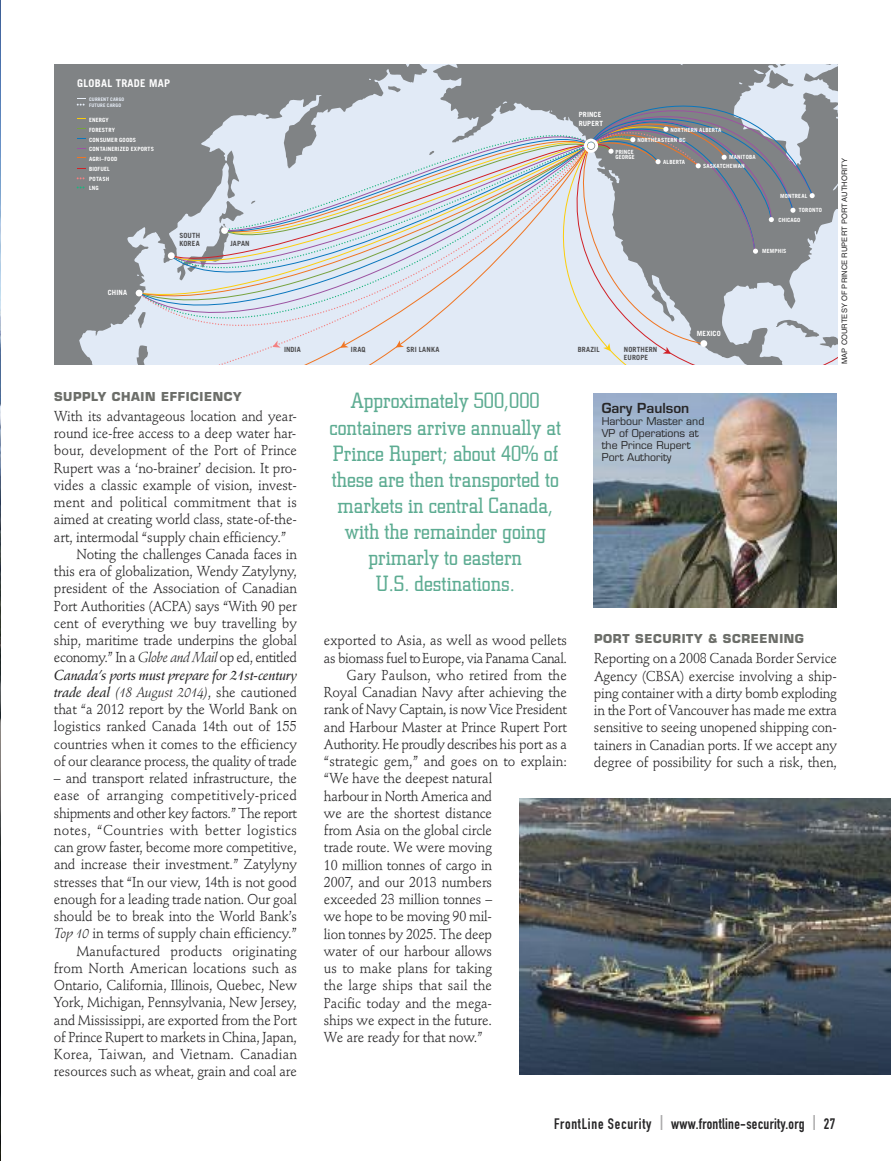
<style>
.page{position:relative;width:891px;height:1161px;background:#fff}
.page>*{position:absolute;margin:0;border:0;box-sizing:border-box;transform-origin:0 0}
.t1{font:300 22.2px/26.1px "Square Slabserif 711 BT";color:#5dac92;text-align:center}
.t2{font:15px "DIN Engschrift";letter-spacing:.02em;color:#272627}
.t3{font:14.25px/17.2px "Stempel Schneidler";letter-spacing:-.01em;color:#272627;text-align:justify;scale:.95 1}
.t4{font:14.25px "Stempel Schneidler";letter-spacing:-.03em;color:#272627;scale:.95 1}
.t5{font:14.25px "Stempel Schneidler";letter-spacing:.01em;color:#272627;scale:.95 1}
.t6{font:italic 14.25px "Stempel Schneidler Med";letter-spacing:-.01em;color:#272627;scale:.95 1}
.t7{font:600 13.5px "Eurostile";color:#272627}
.t8{font:700 12px "Eurostile";letter-spacing:.05em;color:#6c6e69}
.t9{font:700 10.65px "Trade Gothic";letter-spacing:.025em;color:#fff}
.t10{font:10.5px/12px "Eurostile";color:#272627}
.t11{font:7.5px "Helvetica";letter-spacing:.01em;color:#272627}
.t12{font:700 7.2px/8.6px "Trade Gothic";letter-spacing:.02em;color:#4d4d4f}
.t13{font:700 7.2px/8.6px "Trade Gothic";letter-spacing:.015em;color:#fff}
.t14{font:700 5.85px/9.9px "Trade Gothic";letter-spacing:.025em;color:#fff}
.t15{font:700 5.7px/10.6px "Trade Gothic";letter-spacing:.025em;color:#fff}
.t16{font:700 4.8px/6.3px "Trade Gothic";letter-spacing:.03em;color:#e7eef8}
.s1{font-style:italic}
.s2{font-family:"Stempel Schneidler Med";font-style:italic}
.s3{font-size:21px;color:#a9a8a9}
</style>
<div class="page">
<img style="left:0;top:0;width:1px;height:1161px">
<svg style="left:54px;top:64px;width:373px;height:82px;background:#878b8d"></svg>
<svg style="left:429px;top:64px;width:4px;height:39px"></svg>
<svg style="left:433px;top:64px;width:92px;height:39px;background:#8d9195"></svg>
<svg style="left:223px;top:103px;width:302px;height:43px;background:#cbd2dc"></svg>
<svg style="left:54px;top:146px;width:471px;height:218px;background:#9ea3a7"></svg>
<svg style="left:201px;top:148px;width:324px;height:216px;background:#d8dee5"></svg>
<svg style="left:77px;top:177px;width:8px;height:2px"></svg>
<svg style="left:77px;top:98px;width:9px;height:8px"></svg>
<div style="left:168px;top:252px;width:7px;height:7px;background:#fff;border-radius:50%"></div>
<div style="left:136px;top:290px;width:7px;height:6px;background:#fff;border-radius:50%"></div>
<div style="left:221px;top:227px;width:7px;height:7px;background:#fff;border-radius:50%"></div>
<svg style="left:525px;top:64px;width:312px;height:300px;background:#a9aeb4"></svg>
<div style="left:700px;top:340px;width:7px;height:7px;background:#fff;border-radius:50%"></div>
<img style="left:519px;top:798px;width:372px;height:276px">
<img style="left:594px;top:394px;width:243px;height:213px">
<p class="t9" style="left:77px;top:79px;width:94px">GLOBAL TRADE MAP</p>
<p class="t16" style="left:89px;top:96px;width:37px">CURRENT CARGO<br>FUTURE CARGO</p>
<p class="t14" style="left:89px;top:115px;width:48px">ENERGY<br>FORESTRY<br>CONSUMER GOODS</p>
<p class="t14" style="left:89px;top:144px;width:66px">CONTAINERIZED EXPORTS<br>AGRI–FOOD</p>
<p class="t14" style="left:89px;top:175px;width:22px;line-height:9.1px">POTASH<br>LNG</p>
<p class="t14" style="left:89px;top:164px;width:22px">BIOFUEL</p>
<p class="t13" style="left:108px;top:289px;width:21px">CHINA</p>
<p class="t12" style="left:179px;top:232px;width:22px">SOUTH<br>KOREA</p>
<p class="t12" style="left:230px;top:239px;width:21px">JAPAN</p>
<p class="t13" style="left:579px;top:111px;width:26px">PRINCE<br>RUPERT</p>
<p class="t15" style="left:637px;top:125px;width:85px;text-indent:33px">NORTHERN ALBERTA<br>NORTHEASTERN BC</p>
<p class="t15" style="left:616px;top:149px;width:21px;line-height:5.7px">PRINCE<br>GEORGE</p>
<p class="t15" style="left:663px;top:157px;width:23px">ALBERTA</p>
<p class="t15" style="left:729px;top:153px;width:28px">MANITOBA</p>
<p class="t15" style="left:703px;top:162px;width:43px">SASKATCHEWAN</p>
<p class="t15" style="left:780px;top:191px;width:29px">MONTREAL</p>
<p class="t15" style="left:799px;top:206px;width:25px">TORONTO</p>
<p class="t15" style="left:778px;top:215px;width:23px">CHICAGO</p>
<p class="t15" style="left:762px;top:247px;width:26px">MEMPHIS</p>
<p class="t12" style="left:284px;top:346px;width:18px">INDIA</p>
<p class="t12" style="left:351px;top:346px;width:16px">IRAQ</p>
<p class="t12" style="left:406px;top:346px;width:34px">SRI LANKA</p>
<p class="t12" style="left:578px;top:346px;width:23px">BRAZIL</p>
<p class="t12" style="left:624px;top:346px;width:35px">NORTHERN<br>EUROPE</p>
<p class="t13" style="left:697px;top:330px;width:26px">MEXICO</p>
<p class="t11" style="left:840px;top:364px;width:208px;rotate:-90deg">MAP COURTESY OF PRINCE RUPERT PORT AUTHORITY</p>
<p class="t8" style="left:54px;top:392px;width:189px">SUPPLY CHAIN EFFICIENCY</p>
<p class="t3" style="left:54px;top:409px;width:257px">With its advantageous location and year-</p>
<p class="t3" style="left:54px;top:426px;width:257px">round ice-free access to a deep water har-</p>
<p class="t3" style="left:54px;top:443px;width:257px">bour, development of the Port of Prince</p>
<p class="t3" style="left:54px;top:460px;width:257px">Rupert was a ‘no-brainer’ decision. It pro-</p>
<p class="t3" style="left:54px;top:478px;width:257px">vides a classic example of vision, invest-</p>
<p class="t5" style="left:54px;top:496px;width:257px">ment and political commitment that is</p>
<p class="t3" style="left:54px;top:512px;width:257px">aimed at creating world class, state-of-the-</p>
<p class="t3" style="left:54px;top:529px;width:246px">art, intermodal “supply chain efficiency.”</p>
<p class="t3" style="left:76px;top:547px;width:234px">Noting the challenges Canada faces in</p>
<p class="t3" style="left:54px;top:564px;width:257px">this era of globalization, Wendy Zatylyny,</p>
<p class="t3" style="left:54px;top:581px;width:257px">president of the Association of Canadian</p>
<p class="t3" style="left:54px;top:598px;width:257px">Port Authorities (ACPA) says “With 90 per</p>
<p class="t3" style="left:54px;top:616px;width:257px">cent of everything we buy travelling by</p>
<p class="t3" style="left:54px;top:633px;width:257px">ship, maritime trade underpins the global</p>
<p class="t4" style="left:54px;top:652px;width:257px">economy.” In a <span class="s1">Globe and Mail</span> op ed, entitled</p>
<p class="t6" style="left:54px;top:669px;width:257px">Canada’s ports must prepare for 21st-century</p>
<p class="t3" style="left:54px;top:685px;width:257px"><span class="s2">trade deal</span> <span class="s1">(18 August 2014)</span>, she cautioned that “a 2012 report by the World Bank on logistics ranked Canada 14th out of 155 countries when it comes to the efficiency of our clearance process, the quality of trade</p>
<p class="t3" style="left:54px;top:771px;width:257px;text-align:right">– and transport related infrastructure, the ease of arranging competitively-priced shipments and other key factors.” The report notes, “Countries with better logistics can grow faster, become more competitive, and increase their investment.” Zatylyny stresses that “In our view, 14th is not good enough for a leading trade nation. Our goal should be to break into the World Bank’s <span class="s1">Top 10</span> in terms of supply chain efficiency.” Manufactured products originating from North American locations such as Ontario, California, Illinois, Quebec, New York, Michigan, Pennsylvania, New Jersey, and Mississippi, are exported from the Port of Prince Rupert to markets in China, Japan, Korea, Taiwan, and Vietnam. Canadian resources such as wheat, grain and coal are</p>
<h1 class="t1" style="left:330px;top:390px;width:233px">Approximately 500,000 containers arrive annually at<br>Prince Rupert; about 40% of these are then transported to markets in central Canada, with the remainder going primarly to eastern<br>U.S. destinations.</h1>
<p class="t3" style="left:324px;top:633px;width:257px">exported to Asia, as well as wood pellets</p>
<p class="t4" style="left:324px;top:652px;width:257px">as biomass fuel toEurope, via Panama Canal.</p>
<p class="t3" style="left:346px;top:668px;width:234px">Gary Paulson, who retired from the</p>
<p class="t3" style="left:324px;top:685px;width:257px">Royal Canadian Navy after achieving the</p>
<p class="t3" style="left:324px;top:702px;width:257px">rank of Navy Captain, is now Vice President</p>
<p class="t3" style="left:324px;top:719px;width:257px">and Harbour Master at Prince Rupert Port</p>
<p class="t4" style="left:324px;top:738px;width:257px">Authority. He proudly describes his port as a</p>
<p class="t3" style="left:324px;top:754px;width:257px">“strategic gem,” and goes on to explain:</p>
<p class="t3" style="left:324px;top:771px;width:179px">“We have the deepest natural</p>
<p class="t3" style="left:324px;top:788px;width:179px">harbour in North America and</p>
<p class="t3" style="left:324px;top:806px;width:179px">we are the shortest distance</p>
<p class="t3" style="left:324px;top:823px;width:179px">from Asia on the global circle</p>
<p class="t3" style="left:324px;top:840px;width:179px">trade route. We were moving</p>
<p class="t3" style="left:324px;top:857px;width:179px">10 million tonnes of cargo in</p>
<p class="t3" style="left:324px;top:875px;width:179px">2007, and our 2013 numbers</p>
<p class="t3" style="left:324px;top:892px;width:179px">exceeded 23 million tonnes –</p>
<p class="t3" style="left:324px;top:909px;width:178px">we hope to be moving 90 mil-</p>
<p class="t3" style="left:324px;top:926px;width:179px">lion tonnes by 2025. The deep</p>
<p class="t3" style="left:324px;top:944px;width:179px">water of our harbour allows</p>
<p class="t3" style="left:324px;top:961px;width:179px">us to make plans for taking</p>
<p class="t5" style="left:324px;top:980px;width:179px">the large ships that sail the</p>
<p class="t3" style="left:324px;top:995px;width:179px">Pacific today and the mega-</p>
<p class="t3" style="left:324px;top:1013px;width:179px">ships we expect in the future.</p>
<p class="t3" style="left:324px;top:1030px;width:169px">We are ready for that now.”</p>
<p class="t7" style="left:602px;top:403px;width:89px">Gary Paulson</p>
<p class="t10" style="left:602px;top:416px;width:104px">Harbour Master and<br>VP of Operations at the Prince Rupert<br>Port Authority</p>
<p class="t8" style="left:594px;top:634px;width:211px">PORT SECURITY &amp; SCREENING</p>
<p class="t3" style="left:594px;top:651px;width:257px">Reporting on a 2008 Canada Border Service Agency (CBSA) exercise involving a ship&shy;ping container with a dirty bomb exploding in the Port of Vancouver has made me extra sensitive to seeing unopened shipping con&shy;tainers in Canadian ports. If we accept any degree of possibility for such a risk, then,</p>
<p class="t2" style="left:554px;top:1118px;width:283px">FrontLine Security <span class="s3">I</span> www.frontline-security.org <span class="s3">I</span> 27</p>
</div>
